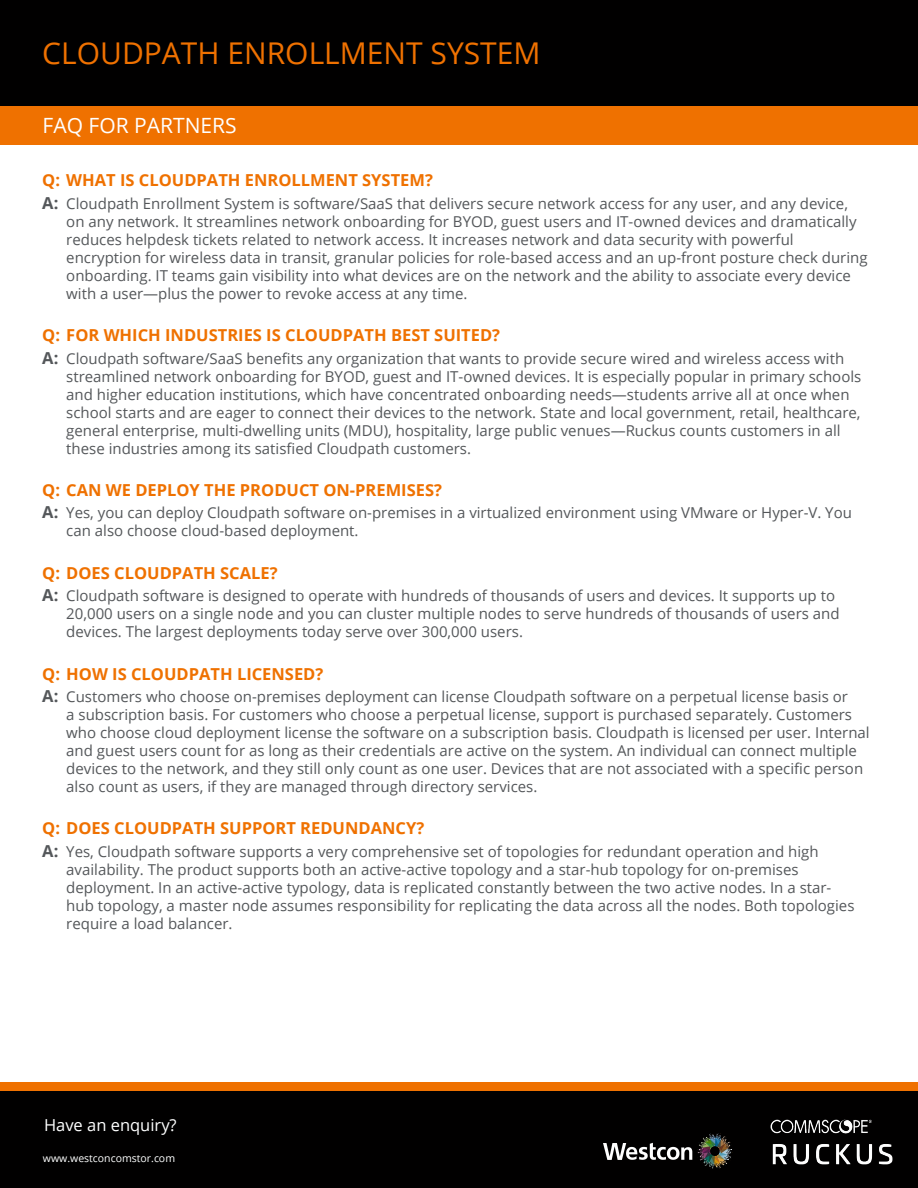
<style>
.page{position:relative;width:918px;height:1188px;background:#fff}
.page>*{position:absolute;margin:0;border:0;box-sizing:border-box;transform-origin:0 0}
.FAQ_Document_Title{font:30px "Open Sans";color:#ef7100}
.t1{font:21px "Open Sans";color:#fff}
.t2{font:700 16.5px "Open Sans";color:#ef7100}
.t3{font:16.5px "Open Sans";color:#fff}
.t4{font:15px/18px "Open Sans";color:#54575a}
.t5{font:10.5px "Open Sans";color:#fff}
.s1{font-weight:700;font-size:16.5px}
</style>
<div class="page">
<div style="left:0;top:0;width:918px;height:118px;background:#010000"></div>
<div style="left:0;top:106px;width:918px;height:39px;background:#ef7100"></div>
<div style="left:0;top:1091px;width:918px;height:97px;background:#010000"></div>
<div style="left:0;top:1082px;width:918px;height:8px;background:#ef7100"></div>
<img style="left:603px;top:1133px;width:130px;height:35px">
<img style="left:770px;top:1119px;width:123px;height:46px">
<p class="FAQ_Document_Title" style="left:42px;top:32px;width:500px">CLOUDPATH ENROLLMENT SYSTEM</p>
<p class="t1" style="left:43px;top:111px;width:196px">FAQ FOR PARTNERS</p>
<p class="t2" style="left:42px;top:169px;width:392px">QQ: WHAT IS CLOUDPATH ENROLLMENT SYSTEM?</p>
<p class="t4" style="left:66px;top:194px;width:803px;text-indent:-24px"><span class="s1">AA:</span> Cloudpath Enrollment System is software/SaaS that delivers secure network access for any user, and any device, on any network. It streamlines network onboarding for BYOD, guest users and IT-owned devices and dramatically reduces helpdesk tickets related to network access. It increases network and data security with powerful encryption for wireless data in transit, granular policies for role-based access and an up-front posture check during onboarding. IT teams gain visibility into what devices are on the network and the ability to associate every device with a user—plus the power to revoke access at any time.</p>
<p class="t2" style="left:42px;top:323px;width:459px">QQ: FOR WHICH INDUSTRIES IS CLOUDPATH BEST SUITED?</p>
<p class="t4" style="left:66px;top:349px;width:797px;text-indent:-24px"><span class="s1">AA:</span> Cloudpath software/SaaS benefits any organization that wants to provide secure wired and wireless access with streamlined network onboarding for BYOD, guest and IT-owned devices. It is especially popular in primary schools and higher education institutions, which have concentrated onboarding needs—students arrive all at once when school starts and are eager to connect their devices to the network. State and local government, retail, healthcare, general enterprise, multi-dwelling units (MDU), hospitality, large public venues—Ruckus counts customers in all these industries among its satisfied Cloudpath customers.</p>
<p class="t2" style="left:42px;top:478px;width:401px">QQ: CAN WE DEPLOY THE PRODUCT ON-PREMISES?</p>
<p class="t4" style="left:66px;top:504px;width:787px;text-indent:-24px"><span class="s1">AA:</span> Yes, you can deploy Cloudpath software on-premises in a virtualized environment using VMware or Hyper-V. You can also choose cloud-based deployment.</p>
<p class="t2" style="left:42px;top:561px;width:237px">QQ: DOES CLOUDPATH SCALE?</p>
<p class="t4" style="left:66px;top:586px;width:775px;text-indent:-24px"><span class="s1">AA:</span> Cloudpath software is designed to operate with hundreds of thousands of users and devices. It supports up to<br>20,000 users on a single node and you can cluster multiple nodes to serve hundreds of thousands of users and devices. The largest deployments today serve over 300,000 users.</p>
<p class="t2" style="left:42px;top:662px;width:283px">QQ: HOW IS CLOUDPATH LICENSED?</p>
<p class="t4" style="left:66px;top:687px;width:805px;text-indent:-24px"><span class="s1">AA:</span> Customers who choose on-premises deployment can license Cloudpath software on a perpetual license basis or<br>a subscription basis. For customers who choose a perpetual license, support is purchased separately. Customers who choose cloud deployment license the software on a subscription basis. Cloudpath is licensed per user. Internal and guest users count for as long as their credentials are active on the system. An individual can connect multiple devices to the network, and they still only count as one user. Devices that are not associated with a specific person also count as users, if they are managed through directory services.</p>
<p class="t2" style="left:42px;top:817px;width:383px">QQ: DOES CLOUDPATH SUPPORT REDUNDANCY?</p>
<p class="t4" style="left:66px;top:842px;width:790px;text-indent:-24px"><span class="s1">AA:</span> Yes, Cloudpath software supports a very comprehensive set of topologies for redundant operation and high availability. The product supports both an active-active topology and a star-hub topology for on-premises deployment. In an active-active typology, data is replicated constantly between the two active nodes. In a star&shy;hub topology, a master node assumes responsibility for replicating the data across all the nodes. Both topologies require a load balancer.</p>
<p class="t3" style="left:44px;top:1114px;width:134px">Have an enquiry?</p>
<p class="t5" style="left:43px;top:1151px;width:134px">www.westconcomstor.com</p>
</div>
